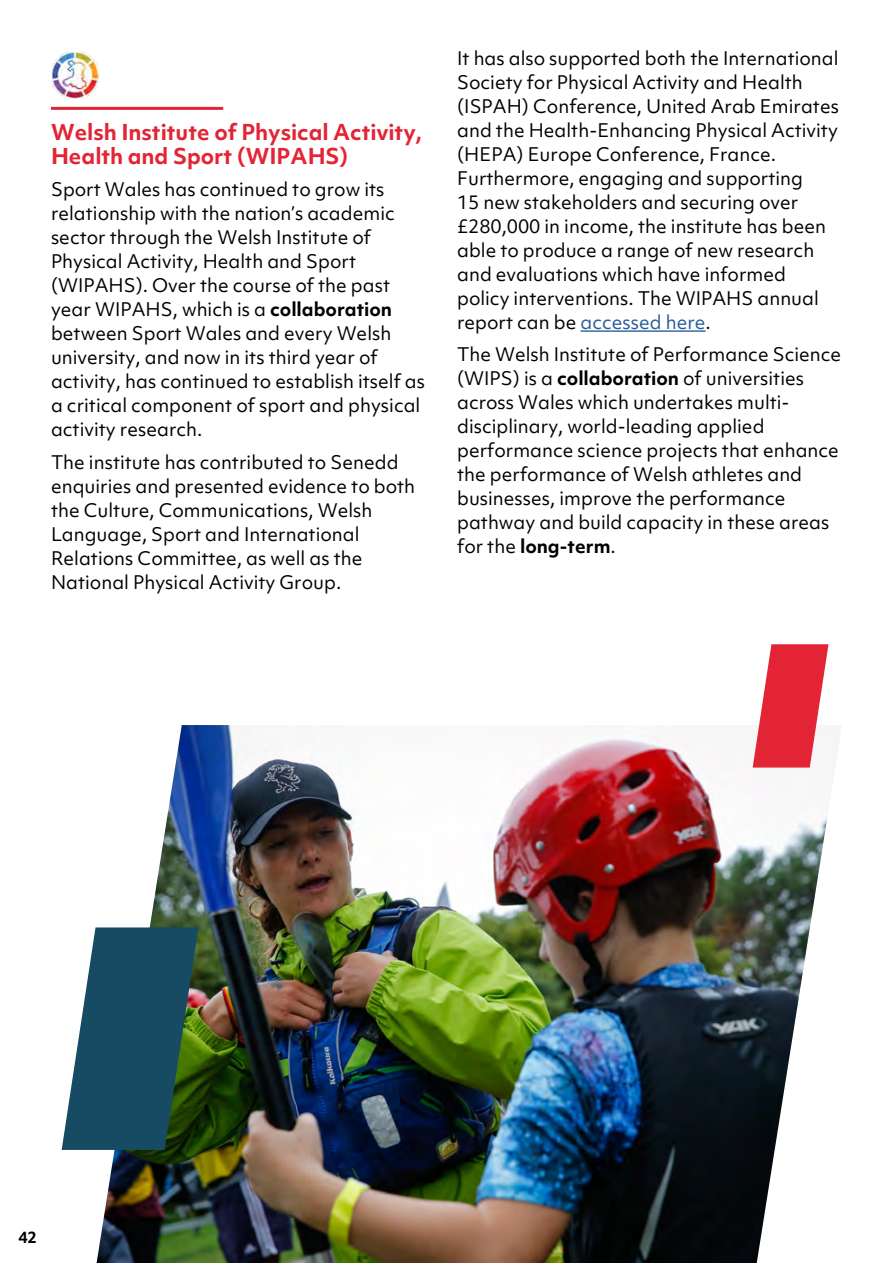
<style>
.page{position:relative;width:893px;height:1263px;background:#fff}
.page>*{position:absolute;margin:0;border:0;box-sizing:border-box;transform-origin:0 0}
.Subheading3__H4{font:700 21px/24px "Objektiv Mk 1";color:#e32434}
.Paragraph_Style_1{font:18px/24px "Objektiv Mk 1";color:#000}
.t1{font:700 15px "Objektiv Mk 1";color:#000}
.s1{font-weight:700}
.s2{color:#275b9b}
</style>
<div class="page">
<hr style="left:51px;top:107px;width:172px;height:3px;background:#e32434">
<img style="left:51px;top:51px;width:48px;height:48px">
<hr style="left:581px;top:330px;width:125px;height:2px;background:#275b9b">
<img style="left:97px;top:725px;width:730px;height:538px">
<svg style="left:62px;top:927px;width:136px;height:223px"></svg>
<svg style="left:753px;top:644px;width:75px;height:123px"></svg>
<h4 class="Subheading3__H4" style="left:51px;top:119px;width:373px">Welsh Institute of Physical Activity,<br>Health and Sport (WIPAHS)</h4>
<p class="Paragraph_Style_1" style="left:51px;top:177px;width:376px">Sport Wales has continued to grow its relationship with the nation’s academic sector through the Welsh Institute of Physical Activity, Health and Sport (WIPAHS). Over the course of the past year WIPAHS, which is a <span class="s1">collaboration </span>between Sport Wales and every Welsh university, and now in its third year of activity, has continued to establish itself as a critical component of sport and physical activity research.</p>
<p class="Paragraph_Style_1" style="left:51px;top:450px;width:366px">The institute has contributed to Senedd enquiries and presented evidence to both the Culture, Communications, Welsh Language, Sport and International Relations Committee, as well as the National Physical Activity Group.</p>
<p class="Paragraph_Style_1" style="left:457px;top:46px;width:383px">It has also supported both the International Society for Physical Activity and Health (ISPAH) Conference, United Arab Emirates and the Health-Enhancing Physical Activity (HEPA) Europe Conference, France.<br>Furthermore, engaging and supporting<br>15 new stakeholders and securing over £280,000 in income, the institute has been able to produce a range of new research and evaluations which have informed policy interventions. The WIPAHS annual report can be <span class="s2">accessed here</span>.</p>
<p class="Paragraph_Style_1" style="left:457px;top:342px;width:386px">The Welsh Institute of Performance Science (WIPS) is a <span class="s1">collaboration</span> of universities across Wales which undertakes multi&shy;disciplinary, world-leading applied performance science projects that enhance the performance of Welsh athletes and businesses, improve the performance pathway and build capacity in these areas for the <span class="s1">long-term</span>.</p>
<p class="t1" style="left:18px;top:1227px;width:20px">42</p>
</div>
